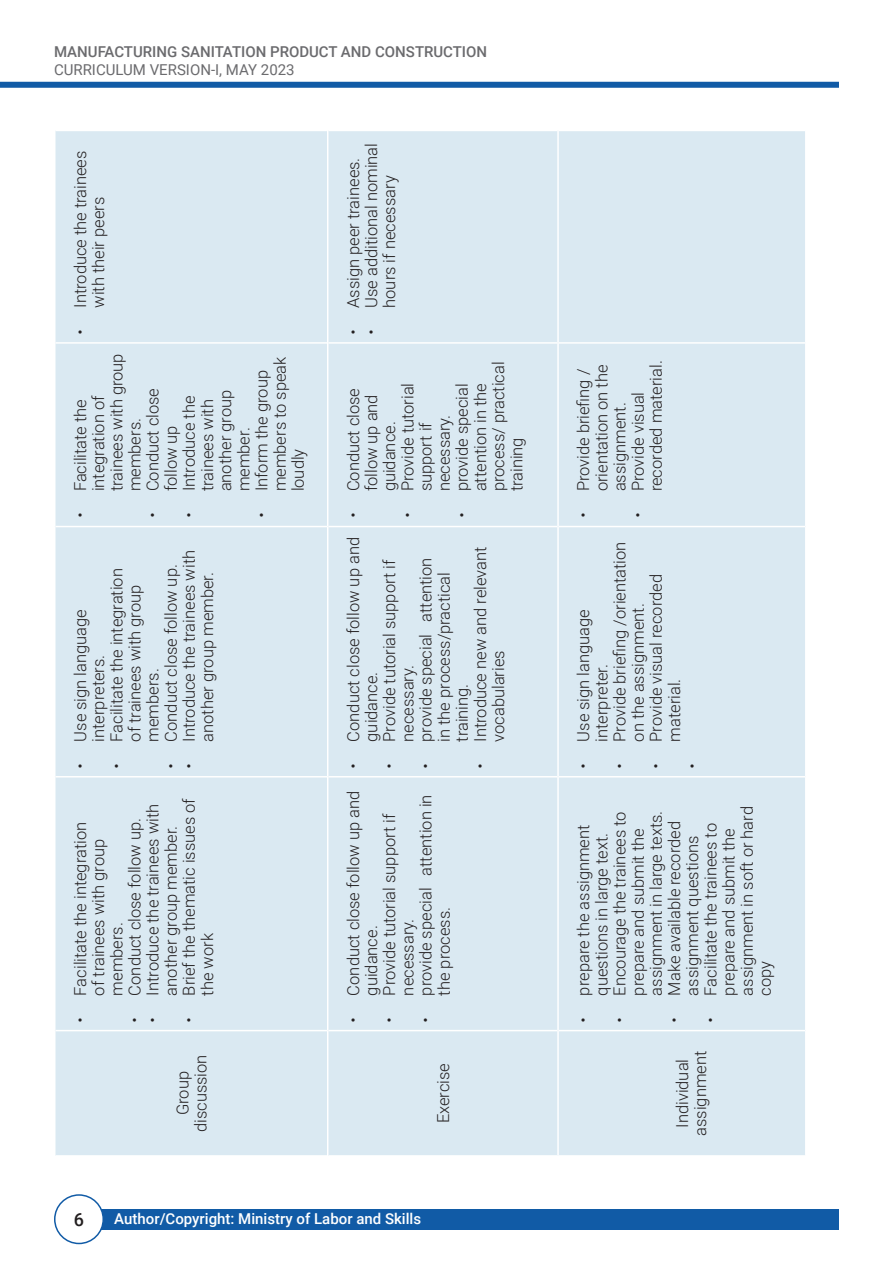
<style>
.page{position:relative;width:893px;height:1263px;background:#fff}
.page>*{position:absolute;margin:0;border:0;box-sizing:border-box;transform-origin:0 0}
.t1{font:500 18px "Roboto";color:#231f20}
.List_Paragraph_Headi{font:300 16.5px/18.1px "Roboto";color:#231f20}
.t2{font:500 15px "Roboto";color:#6b6b6e}
.t3{font:500 15px "Roboto";color:#fff}
.t4{font:15px "Roboto";color:#6b6b6e}
</style>
<div class="page">
<div style="left:95px;top:1209px;width:744px;height:21px;background:#115ba6"></div>
<div style="left:55px;top:1195px;width:48px;height:48px;background:#fff;border-radius:50%"></div>
<div style="left:54px;top:1194px;width:50px;height:50px;border:2px solid #115ba6;border-radius:50%"></div>
<div style="left:0;top:82px;width:839px;height:6px;background:#115ba6"></div>
<div style="left:56px;top:131px;width:749px;height:1024px;background:#dae9f2"></div>
<hr style="left:55px;top:1030px;width:272px;height:1px;background:#fff">
<hr style="left:55px;top:776px;width:272px;height:1px;background:#fff">
<hr style="left:55px;top:526px;width:272px;height:1px;background:#fff">
<hr style="left:55px;top:342px;width:272px;height:2px;background:#fff">
<hr style="left:327px;top:1030px;width:1px;height:127px;background:#fff">
<hr style="left:327px;top:777px;width:1px;height:253px;background:#fff">
<hr style="left:328px;top:1030px;width:229px;height:1px;background:#fff">
<hr style="left:327px;top:526px;width:1px;height:251px;background:#fff">
<hr style="left:328px;top:776px;width:229px;height:1px;background:#fff">
<hr style="left:327px;top:343px;width:1px;height:183px;background:#fff">
<hr style="left:328px;top:526px;width:229px;height:1px;background:#fff">
<hr style="left:327px;top:130px;width:1px;height:213px;background:#fff">
<hr style="left:328px;top:342px;width:229px;height:2px;background:#fff">
<hr style="left:557px;top:1030px;width:2px;height:127px;background:#fff">
<hr style="left:557px;top:777px;width:2px;height:253px;background:#fff">
<hr style="left:559px;top:1030px;width:246px;height:1px;background:#fff">
<hr style="left:557px;top:526px;width:2px;height:251px;background:#fff">
<hr style="left:559px;top:776px;width:246px;height:1px;background:#fff">
<hr style="left:557px;top:343px;width:2px;height:183px;background:#fff">
<hr style="left:559px;top:526px;width:246px;height:1px;background:#fff">
<hr style="left:557px;top:130px;width:2px;height:213px;background:#fff">
<hr style="left:559px;top:342px;width:246px;height:2px;background:#fff">
<svg style="left:78px;top:1018px;width:4px;height:3px"></svg>
<svg style="left:187px;top:1018px;width:4px;height:3px"></svg>
<svg style="left:78px;top:764px;width:4px;height:3px"></svg>
<svg style="left:187px;top:764px;width:4px;height:3px"></svg>
<svg style="left:78px;top:514px;width:4px;height:3px"></svg>
<svg style="left:187px;top:514px;width:4px;height:3px"></svg>
<svg style="left:78px;top:330px;width:4px;height:3px"></svg>
<svg style="left:351px;top:1018px;width:4px;height:3px"></svg>
<svg style="left:351px;top:764px;width:4px;height:3px"></svg>
<svg style="left:478px;top:764px;width:4px;height:3px"></svg>
<svg style="left:351px;top:514px;width:4px;height:3px"></svg>
<svg style="left:460px;top:514px;width:4px;height:3px"></svg>
<svg style="left:351px;top:330px;width:4px;height:3px"></svg>
<svg style="left:369px;top:330px;width:4px;height:3px"></svg>
<svg style="left:672px;top:1018px;width:4px;height:3px"></svg>
<svg style="left:654px;top:764px;width:4px;height:3px"></svg>
<p class="t2" style="left:54px;top:41px;width:435px">MANUFACTURING SANITATION PRODUCT AND CONSTRUCTION</p>
<p class="t4" style="left:54px;top:59px;width:242px">CURRICULUM VERSION-I, MAY 2023</p>
<p class="List_Paragraph_Headi" style="left:70px;top:308px;width:159px;rotate:-90deg">Introduce the trainees with their peers</p>
<p class="List_Paragraph_Headi" style="left:70px;top:491px;width:140px;rotate:-90deg">Facilitate the integration of trainees with group members.</p>
<p class="List_Paragraph_Headi" style="left:252px;top:491px;width:136px;rotate:-90deg">Inform the group members to speak loudly</p>
<p class="List_Paragraph_Headi" style="left:143px;top:491px;width:105px;rotate:-90deg">Conduct close follow up</p>
<p class="List_Paragraph_Headi" style="left:179px;top:491px;width:103px;rotate:-90deg">Introduce the trainees with another group member.</p>
<p class="List_Paragraph_Headi" style="left:179px;top:742px;width:193px;rotate:-90deg">Introduce the trainees with another group member.</p>
<p class="List_Paragraph_Headi" style="left:107px;top:742px;width:175px;rotate:-90deg">Facilitate the integration of trainees with group members.</p>
<p class="List_Paragraph_Headi" style="left:161px;top:742px;width:179px;rotate:-90deg">Conduct close follow up.</p>
<p class="List_Paragraph_Headi" style="left:70px;top:742px;width:134px;rotate:-90deg">Use sign language interpreters.</p>
<p class="List_Paragraph_Headi" style="left:143px;top:995px;width:193px;rotate:-90deg">Introduce the trainees with another group member.</p>
<p class="List_Paragraph_Headi" style="left:179px;top:995px;width:199px;rotate:-90deg">Brief the thematic issues of the work</p>
<p class="List_Paragraph_Headi" style="left:70px;top:995px;width:175px;rotate:-90deg">Facilitate the integration of trainees with group members.</p>
<p class="List_Paragraph_Headi" style="left:125px;top:995px;width:179px;rotate:-90deg">Conduct close follow up.</p>
<p class="List_Paragraph_Headi" style="left:173px;top:1132px;width:79px;text-align:center;rotate:-90deg">Group discussion</p>
<p class="List_Paragraph_Headi" style="left:362px;top:308px;width:166px;rotate:-90deg">Use additional nominal hours if necessary</p>
<p class="List_Paragraph_Headi" style="left:343px;top:308px;width:152px;rotate:-90deg">Assign peer trainees.</p>
<p class="List_Paragraph_Headi" style="left:452px;top:491px;width:131px;rotate:-90deg">provide special attention in the process/ practical training</p>
<p class="List_Paragraph_Headi" style="left:343px;top:491px;width:105px;rotate:-90deg">Conduct close follow up and guidance.</p>
<p class="List_Paragraph_Headi" style="left:398px;top:491px;width:110px;rotate:-90deg">Provide tutorial support if necessary.</p>
<p class="List_Paragraph_Headi" style="left:343px;top:742px;width:206px;rotate:-90deg">Conduct close follow up and guidance.</p>
<p class="List_Paragraph_Headi" style="left:380px;top:742px;width:183px;rotate:-90deg">Provide tutorial support if necessary.</p>
<p class="List_Paragraph_Headi" style="left:416px;top:742px;width:186px;rotate:-90deg">provide special attention in the process/practical training.</p>
<p class="List_Paragraph_Headi" style="left:470px;top:742px;width:196px;rotate:-90deg">Introduce new and relevant vocabularies</p>
<p class="List_Paragraph_Headi" style="left:343px;top:995px;width:206px;rotate:-90deg">Conduct close follow up and guidance.</p>
<p class="List_Paragraph_Headi" style="left:416px;top:995px;width:202px;rotate:-90deg">provide special attention in the process.</p>
<p class="List_Paragraph_Headi" style="left:380px;top:995px;width:183px;rotate:-90deg">Provide tutorial support if necessary.</p>
<p class="List_Paragraph_Headi" style="left:433px;top:1123px;width:62px;rotate:-90deg">Exercise</p>
<p class="t1" style="left:74px;top:1207px;width:12px">6</p>
<p class="t3" style="left:114px;top:1208px;width:308px">Author/Copyright: Ministry of Labor and Skills</p>
<p class="List_Paragraph_Headi" style="left:574px;top:491px;width:128px;rotate:-90deg">Provide briefing / orientation on the assignment.</p>
<p class="List_Paragraph_Headi" style="left:628px;top:491px;width:132px;rotate:-90deg">Provide visual recorded material.</p>
<p class="List_Paragraph_Headi" style="left:610px;top:742px;width:202px;rotate:-90deg">Provide briefing /orientation on the assignment.</p>
<p class="List_Paragraph_Headi" style="left:646px;top:742px;width:169px;rotate:-90deg">Provide visual recorded material.</p>
<p class="List_Paragraph_Headi" style="left:574px;top:742px;width:134px;rotate:-90deg">Use sign language interpreter.</p>
<p class="List_Paragraph_Headi" style="left:701px;top:995px;width:191px;rotate:-90deg">Facilitate the trainees to prepare and submit the assignment in soft or hard copy</p>
<p class="List_Paragraph_Headi" style="left:610px;top:995px;width:186px;rotate:-90deg">Encourage the trainees to prepare and submit the assignment in large texts.</p>
<p class="List_Paragraph_Headi" style="left:664px;top:995px;width:176px;rotate:-90deg">Make available recorded assignment questions</p>
<p class="List_Paragraph_Headi" style="left:574px;top:995px;width:172px;rotate:-90deg">prepare the assignment questions in large text.</p>
<p class="List_Paragraph_Headi" style="left:673px;top:1136px;width:86px;text-align:center;rotate:-90deg">Individual assignment</p>
</div>
